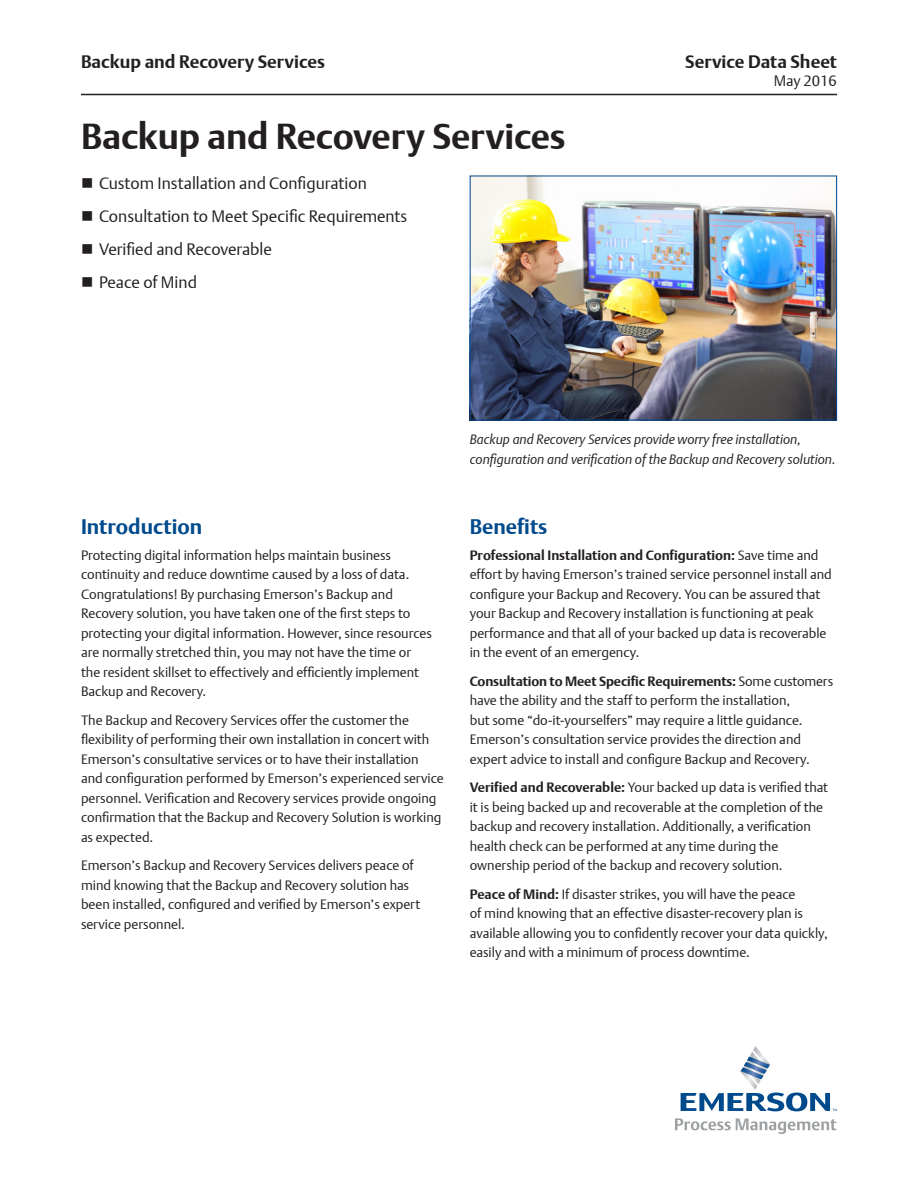
<style>
.page{position:relative;width:918px;height:1188px;background:#fff}
.page>*{position:absolute;margin:0;border:0;box-sizing:border-box;transform-origin:0 0}
.Document_Title{font:700 36px "DTL Argo T";letter-spacing:-.005em;color:#231f20}
.Subhead_1{font:700 21px "DTL Argo T";color:#004a8d}
.t1{font:700 18px "DTL Argo T";color:#231f20}
.t2{font:16.5px "DTL Argo T Light";color:#231f20}
.t3{font:15px "DTL Argo T Light";color:#231f20}
.Body_Text_nested_Lea{font:13.5px/19.5px "DTL Argo T Light";color:#231f20}
.Body_Text{font:13.5px/19.5px "DTL Argo T Light";color:#231f20}
.Image_Caption{font:italic 13.5px/19.5px "DTL Argo T Light";color:#231f20}
.s1{font-family:"DTL Argo T";font-weight:700}
</style>
<div class="page">
<hr style="left:81px;top:94px;width:756px;height:1px;background:#231f20">
<svg style="left:681px;top:1046px;width:156px;height:65px"></svg>
<svg style="left:675px;top:1118px;width:161px;height:16px"></svg>
<img style="left:472px;top:178px;width:363px;height:240px">
<div style="left:470px;top:176px;width:367px;height:244px;border:1px solid #004a8d"></div>
<h3 class="t1" style="left:81px;top:51px;width:245px">Backup and Recovery Services</h3>
<h3 class="t1" style="left:685px;top:51px;width:153px">Service Data Sheet</h3>
<p class="Document_Title" style="left:81px;top:115px;width:486px">Backup and Recovery Services</p>
<p class="t2" style="left:99px;top:173px;width:269px">Custom Installation and Configuration</p>
<p class="t2" style="left:99px;top:206px;width:310px">Consultation to Meet Specific Requirements</p>
<p class="t2" style="left:99px;top:239px;width:175px">Verified and Recoverable</p>
<p class="t2" style="left:99px;top:272px;width:100px">Peace of Mind</p>
<p class="t3" style="left:774px;top:72px;width:65px">May 2016</p>
<p class="Subhead_1" style="left:81px;top:514px;width:123px">Introduction</p>
<p class="Body_Text" style="left:81px;top:545px;width:353px">Protecting digital information helps maintain business continuity and reduce downtime caused by a loss of data.<br>Congratulations! By purchasing Emerson’s Backup and Recovery solution, you have taken one of the first steps to protecting your digital information. However, since resources are normally stretched thin, you may not have the time or the resident skillset to effectively and efficiently implement Backup and Recovery.</p>
<p class="Body_Text" style="left:81px;top:710px;width:364px">The Backup and Recovery Services offer the customer the flexibility of performing their own installation in concert with Emerson’s consultative services or to have their installation<br>and configuration performed by Emerson’s experienced service personnel. Verification and Recovery services provide ongoing confirmation that the Backup and Recovery Solution is working as expected.</p>
<p class="Body_Text" style="left:81px;top:856px;width:341px">Emerson’s Backup and Recovery Services delivers peace of mind knowing that the Backup and Recovery solution has been installed, configured and verified by Emerson’s expert service personnel.</p>
<p class="Image_Caption" style="left:470px;top:430px;width:367px">Backup and Recovery Services provide worry free installation, configuration and verification of the Backup and Recovery solution.</p>
<p class="Subhead_1" style="left:470px;top:514px;width:79px">Benefits</p>
<p class="Body_Text_nested_Lea" style="left:470px;top:545px;width:364px"><span class="s1">Professional Installation and Configuration:</span> Save time and effort by having Emerson’s trained service personnel install and configure your Backup and Recovery. You can be assured that your Backup and Recovery installation is functioning at peak performance and that all of your backed up data is recoverable in the event of an emergency.</p>
<p class="Body_Text_nested_Lea" style="left:470px;top:671px;width:365px"><span class="s1">Consultation to Meet Specific Requirements:</span> Some customers have the ability and the staff to perform the installation,<br>but some “do-it-yourselfers” may require a little guidance.<br>Emerson’s consultation service provides the direction and expert advice to install and configure Backup and Recovery.</p>
<p class="Body_Text_nested_Lea" style="left:470px;top:778px;width:360px"><span class="s1">Verified and Recoverable:</span> Your backed up data is verified that it is being backed up and recoverable at the completion of the backup and recovery installation. Additionally, a verification health check can be performed at any time during the ownership period of the backup and recovery solution.</p>
<p class="Body_Text_nested_Lea" style="left:470px;top:884px;width:359px"><span class="s1">Peace of Mind:</span> If disaster strikes, you will have the peace<br>of mind knowing that an effective disaster-recovery plan is available allowing you to confidently recover your data quickly, easily and with a minimum of process downtime.</p>
</div>
